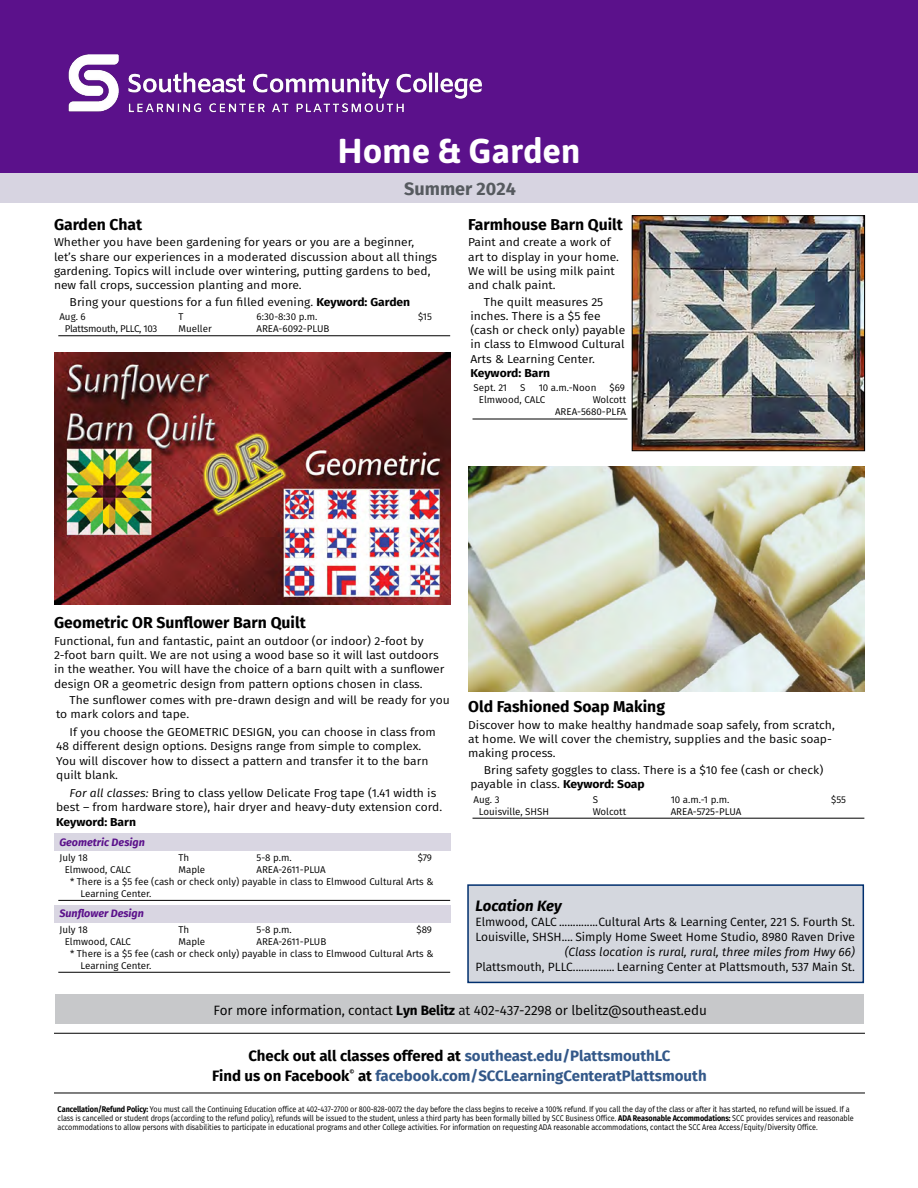
<style>
.page{position:relative;width:918px;height:1188px;background:#fff}
.page>*{position:absolute;margin:0;border:0;box-sizing:border-box;transform-origin:0 0}
.t1{font:700 34.5px "Asap";color:#fff}
.t2{font:700 18px "Fira Sans";color:#565a5f}
.t3{font:700 15.75px "Fira Sans";color:#000}
.t4{font:700 15px "Fira Sans";color:#000}
.t5{font:700 15px "Fira Sans";color:#335889}
.IOC_Town{font:italic 700 15px "Fira Sans";color:#000}
.t6{font:13.5px "Fira Sans";letter-spacing:-.01em;color:#000}
.IOC_Location{font:12px/15px "Fira Sans";color:#000;text-align:right}
.class_description{font:11.55px/14.2px "Fira Sans";color:#000;scale:1.06 1}
.class_details{font:11.55px/14.2px "Fira Sans";color:#000;scale:1.06 1}
.logistics_group_-_PI{font:italic 700 10.8px "Fira Sans";color:#5b118b}
.logistics{font:9.75px/12px "Fira Sans";color:#000;text-align:right}
.logistics-2{font:9.75px "Fira Sans";letter-spacing:-.03em;color:#000}
.t7{font:8.25px/9px "Fira Sans";letter-spacing:-.01em;color:#000;scale:.88 1}
.t8{font:700 6.15px "Fira Sans";color:#000}
.s1{font-weight:700}
.s2{font-style:italic}
.s3{color:#335889}
.s4{color:#000}
</style>
<div class="page">
<div style="left:0;top:0;width:918px;height:173px;background:#5b118b"></div>
<hr style="left:58px;top:335px;width:392px;height:1px;background:#000">
<div style="left:54px;top:833px;width:396px;height:18px;background:#d9d6e2"></div>
<hr style="left:58px;top:900px;width:392px;height:1px;background:#000">
<div style="left:54px;top:905px;width:396px;height:18px;background:#d9d6e2"></div>
<hr style="left:58px;top:972px;width:392px;height:1px;background:#000">
<hr style="left:473px;top:419px;width:154px;height:1px;background:#000">
<hr style="left:473px;top:818px;width:391px;height:1px;background:#000">
<div style="left:468px;top:885px;width:395px;height:97px;background:#d4d7de"></div>
<div style="left:467px;top:884px;width:397px;height:99px;border:2px solid #002f6e"></div>
<div style="left:55px;top:994px;width:808px;height:30px;background:#c7c8ca"></div>
<img style="left:68px;top:54px;width:414px;height:59px">
<div style="left:0;top:173px;width:918px;height:30px;background:#d7d4e1"></div>
<img style="left:469px;top:466px;width:396px;height:226px">
<hr style="left:54px;top:1033px;width:811px;height:1px;background:#000">
<hr style="left:54px;top:1093px;width:811px;height:1px;background:#000">
<img style="left:631px;top:215px;width:234px;height:236px">
<img style="left:55px;top:353px;width:396px;height:251px">
<p class="t1" style="left:338px;top:126px;width:244px">Home &amp; Garden</p>
<p class="t2" style="left:404px;top:173px;width:113px">Summer 2024</p>
<p class="t3" style="left:54px;top:211px;width:90px">Garden Chat</p>
<p class="class_description" style="left:54px;top:235px;width:363px">Whether you have been gardening for years or you are a beginner, let’s share our experiences in a moderated discussion about all things gardening. Topics will include over wintering, putting gardens to bed, new fall crops, succession planting and more.</p>
<p class="class_details" style="left:70px;top:294px;width:323px">Bring your questions for a fun filled evening. <span class="s1">Keyword: Garden</span></p>
<p class="logistics" style="left:59px;top:311px;width:28px">Aug. 6</p>
<p class="logistics" style="left:179px;top:311px;width:7px">T</p>
<p class="logistics" style="left:257px;top:311px;width:63px">6:30-8:30 p.m.</p>
<p class="logistics" style="left:418px;top:311px;width:15px">$15</p>
<p class="logistics-2" style="left:65px;top:322px;width:94px">Plattsmouth, PLLC, 103</p>
<p class="logistics" style="left:179px;top:323px;width:35px">Mueller</p>
<p class="logistics" style="left:256px;top:323px;width:74px">AREA-6092-PLUB</p>
<p class="t3" style="left:468px;top:211px;width:156px">Farmhouse Barn Quilt</p>
<p class="class_description" style="left:468px;top:235px;width:144px">Paint and create a work of art to display in your home.<br>We will be using milk paint and chalk paint.</p>
<p class="class_details" style="left:470px;top:294px;width:148px;text-indent:14px">The quilt measures 25 inches. There is a $5 fee (cash or check only) payable in class to Elmwood Cultural<br>Arts &amp; Learning Center.<br><span class="s1">Keyword: Barn</span></p>
<p class="logistics" style="left:474px;top:382px;width:35px">Sept. 21</p>
<p class="logistics" style="left:520px;top:382px;width:7px">S</p>
<p class="logistics" style="left:539px;top:382px;width:59px">10 a.m.-Noon</p>
<p class="logistics" style="left:610px;top:382px;width:17px">$69</p>
<p class="logistics" style="left:479px;top:394px;width:68px">Elmwood, CALC</p>
<p class="logistics" style="left:555px;top:394px;width:73px">Wolcott<br>AREA-5680-PLFA</p>
<p class="t3" style="left:54px;top:610px;width:253px">Geometric OR Sunflower Barn Quilt</p>
<p class="class_description" style="left:54px;top:633px;width:370px">Functional, fun and fantastic, paint an outdoor (or indoor) 2-foot by 2-foot barn quilt. We are not using a wood base so it will last outdoors in the weather. You will have the choice of a barn quilt with a sunflower design OR a geometric design from pattern options chosen in class.</p>
<p class="class_details" style="left:56px;top:693px;width:373px;text-indent:14px">The sunflower comes with pre-drawn design and will be ready for you to mark colors and tape.</p>
<p class="class_details" style="left:56px;top:725px;width:360px;text-indent:14px">If you choose the GEOMETRIC DESIGN, you can choose in class from 48 different design options. Designs range from simple to complex.<br>You will discover how to dissect a pattern and transfer it to the barn quilt blank.</p>
<p class="class_details" style="left:56px;top:786px;width:366px;text-indent:14px"><span class="s2">For all classes:</span> Bring to class yellow Delicate Frog tape (1.41 width is best – from hardware store), hair dryer and heavy-duty extension cord.<br><span class="s1">Keyword: Barn</span></p>
<p class="logistics_group_-_PI" style="left:59px;top:833px;width:87px">Geometric Design</p>
<p class="logistics" style="left:59px;top:851px;width:30px">July 18</p>
<p class="logistics" style="left:179px;top:851px;width:12px">Th</p>
<p class="logistics" style="left:257px;top:851px;width:37px">5-8 p.m.</p>
<p class="logistics" style="left:418px;top:851px;width:16px">$79</p>
<p class="logistics" style="left:65px;top:863px;width:68px">Elmwood, CALC</p>
<p class="logistics" style="left:179px;top:863px;width:28px">Maple</p>
<p class="logistics" style="left:256px;top:863px;width:71px">AREA-2611-PLUA</p>
<p class="logistics" style="left:70px;top:875px;width:365px">* There is a $5 fee (cash or check only) payable in class to Elmwood Cultural Arts &amp;</p>
<p class="logistics" style="left:81px;top:887px;width:72px">Learning Center.</p>
<p class="logistics_group_-_PI" style="left:59px;top:905px;width:86px">Sunflower Design</p>
<p class="logistics" style="left:59px;top:923px;width:30px">July 18</p>
<p class="logistics" style="left:179px;top:923px;width:12px">Th</p>
<p class="logistics" style="left:257px;top:923px;width:37px">5-8 p.m.</p>
<p class="logistics" style="left:416px;top:923px;width:17px">$89</p>
<p class="logistics" style="left:65px;top:935px;width:68px">Elmwood, CALC</p>
<p class="logistics" style="left:179px;top:935px;width:28px">Maple</p>
<p class="logistics" style="left:256px;top:935px;width:71px">AREA-2611-PLUB</p>
<p class="logistics" style="left:70px;top:947px;width:365px">* There is a $5 fee (cash or check only) payable in class to Elmwood Cultural Arts &amp;</p>
<p class="logistics" style="left:81px;top:959px;width:72px">Learning Center.</p>
<p class="t3" style="left:468px;top:694px;width:198px">Old Fashioned Soap Making</p>
<p class="class_description" style="left:468px;top:717px;width:347px">Discover how to make healthy handmade soap safely, from scratch, at home. We will cover the chemistry, supplies and the basic soap&shy;making process.</p>
<p class="class_details" style="left:470px;top:762px;width:335px;text-indent:14px">Bring safety goggles to class. There is a $10 fee (cash or check) payable in class. <span class="s1">Keyword: Soap</span></p>
<p class="logistics" style="left:474px;top:793px;width:28px">Aug. 3</p>
<p class="logistics" style="left:593px;top:793px;width:7px">S</p>
<p class="logistics" style="left:671px;top:793px;width:60px">10 a.m.-1 p.m.</p>
<p class="logistics" style="left:831px;top:793px;width:16px">$55</p>
<p class="logistics" style="left:479px;top:805px;width:72px">Louisville, SHSH</p>
<p class="logistics" style="left:593px;top:805px;width:35px">Wolcott</p>
<p class="logistics" style="left:671px;top:805px;width:72px">AREA-5725-PLUA</p>
<p class="IOC_Town" style="left:476px;top:893px;width:88px">Location Key</p>
<p class="IOC_Location" style="left:476px;top:914px;width:381px">Elmwood, CALC ..............Cultural Arts &amp; Learning Center, 221 S. Fourth St.</p>
<p class="IOC_Location" style="left:476px;top:929px;width:381px">Louisville, SHSH.... Simply Home Sweet Home Studio, 8980 Raven Drive <span class="s2">(Class location is rural, rural, three miles from Hwy 66)</span></p>
<p class="IOC_Location" style="left:476px;top:959px;width:381px">Plattsmouth, PLLC............... Learning Center at Plattsmouth, 537 Main St.</p>
<p class="t6" style="left:213px;top:1000px;width:495px">For more information, contact <span class="s1">Lyn Belitz</span> at 402-437-2298 or lbelitz@southeast.edu</p>
<p class="t4" style="left:248px;top:1043px;width:424px">Check out all classes offered at <span class="s3">southeast.edu/PlattsmouthLC</span></p>
<p class="t4" style="left:212px;top:1063px;width:139px">Find us on Facebook</p>
<p class="t8" style="left:349px;top:1067px;width:6px">©</p>
<p class="t5" style="left:358px;top:1063px;width:350px"><span class="s4">at</span> facebook.com/SCCLearningCenteratPlattsmouth</p>
<p class="t7" style="left:58px;top:1104px;width:906px"><span class="s1">Cancellation/Refund Policy:</span> You must call the Continuing Education office at 402-437-2700 or 800-828-0072 the day before the class begins to receive a 100% refund. If you call the day of the class or after it has started, no refund will be issued. If a class is cancelled or student drops (according to the refund policy), refunds will be issued to the student, unless a third party has been formally billed by SCC Business Office. <span class="s1">ADA Reasonable Accommodations:</span> SCC provides services and reasonable accommodations to allow persons with disabilities to participate in educational programs and other College activities. For information on requesting ADA reasonable accommodations, contact the SCC Area Access/Equity/Diversity Office.</p>
</div>
